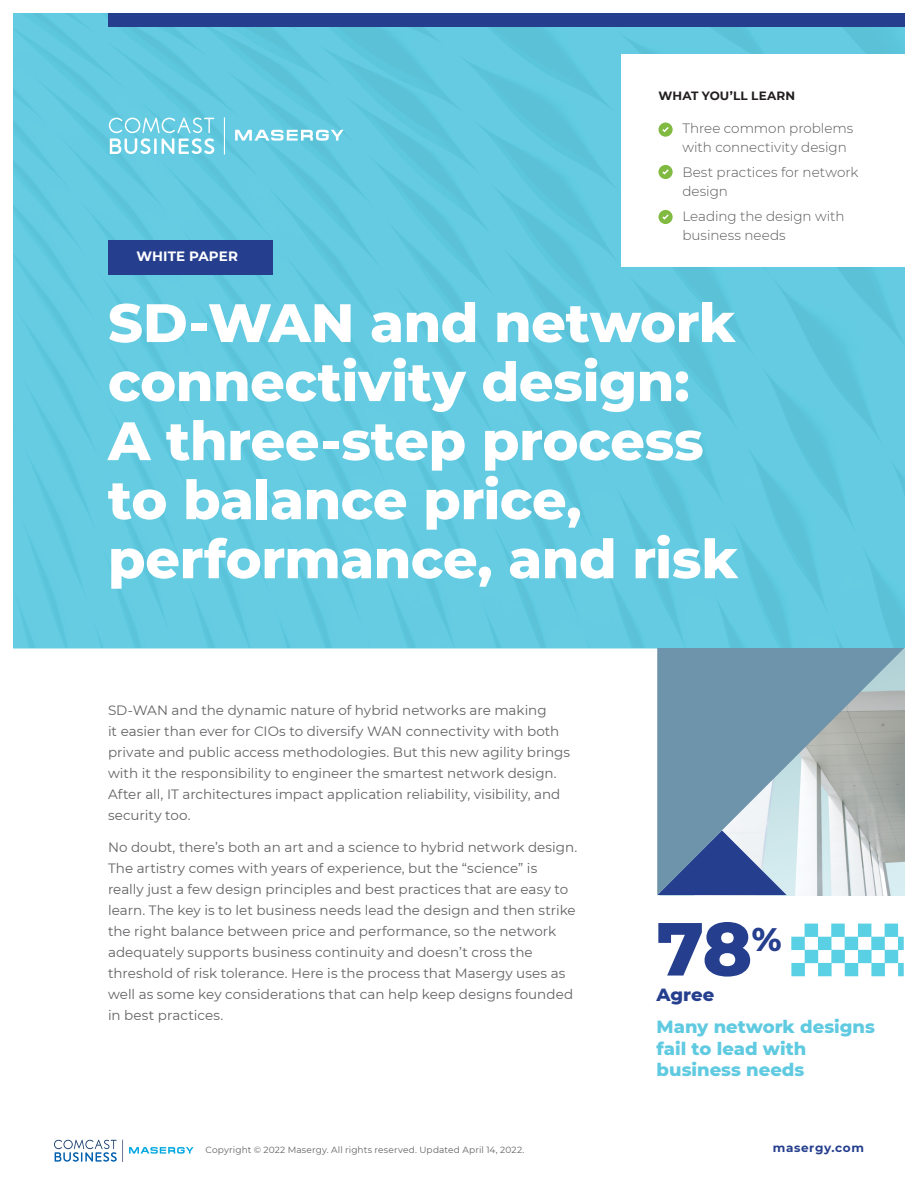
<style>
.page{position:relative;width:918px;height:1188px;background:#fff}
.page>*{position:absolute;margin:0;border:0;box-sizing:border-box;transform-origin:0 0}
.t1{font:800 75px "Montserrat";color:#253f8e}
.t2{font:800 54px/59.1px "Montserrat";letter-spacing:-.005em;color:#fff}
.t3{font:800 33.3px "Montserrat";color:#253f8e}
.t4{font:800 18px/21.6px "Montserrat";color:#60cae1}
.t5{font:800 18px "Montserrat";color:#253f8e}
.Body_paragraph{font:13.5px/21px "Montserrat";color:#636366}
.t6{font:300 13.5px/18.6px "Montserrat";color:#57585a}
.t7{font:700 13.5px "Montserrat";letter-spacing:.01em;color:#fff}
.t8{font:700 12px "Montserrat";letter-spacing:.01em;color:#231f20}
.t9{font:700 12px "Montserrat";letter-spacing:.05em;color:#253f8e}
.t10{font:9px "Montserrat";letter-spacing:.015em;color:#636366}
</style>
<div class="page">
<svg style="left:54px;top:1139px;width:69px;height:23px"></svg>
<svg style="left:129px;top:1147px;width:65px;height:7px"></svg>
<div style="left:13px;top:13px;width:892px;height:635px;background:#60cae1;border:1px solid #60cae1"></div>
<div style="left:621px;top:54px;width:293px;height:213px;background:#fff"></div>
<svg style="left:658px;top:123px;width:15px;height:14px"></svg>
<svg style="left:661px;top:125px;width:9px;height:8px"></svg>
<svg style="left:658px;top:165px;width:15px;height:14px"></svg>
<svg style="left:661px;top:168px;width:9px;height:8px"></svg>
<div style="left:108px;top:14px;width:796px;height:13px;background:#253f8e"></div>
<div style="left:108px;top:240px;width:164px;height:34px;background:#253f8e"></div>
<svg style="left:658px;top:210px;width:15px;height:14px"></svg>
<svg style="left:661px;top:213px;width:9px;height:8px"></svg>
<svg style="left:791px;top:924px;width:113px;height:52px"></svg>
<svg style="left:657px;top:648px;width:247px;height:247px;background:#8fa7b8"></svg>
<svg style="left:108px;top:117px;width:106px;height:37px"></svg>
<hr style="left:224px;top:117px;width:1px;height:38px;background:#fff">
<svg style="left:235px;top:130px;width:109px;height:11px"></svg>
<p class="t7" style="left:136px;top:247px;width:103px">WHITE PAPER</p>
<p class="t8" style="left:658px;top:87px;width:138px">WHAT YOU’LL LEARN</p>
<p class="t6" style="left:682px;top:119px;width:173px">Three common problems with connectivity design</p>
<p class="t6" style="left:682px;top:163px;width:178px">Best practices for network design</p>
<p class="t6" style="left:682px;top:206px;width:164px">Leading the design with business needs</p>
<p class="t2" style="left:108px;top:290px;width:632px">SD-WAN and network connectivity design:<br>A three-step process to balance price, performance, and risk</p>
<p class="Body_paragraph" style="left:108px;top:699px;width:464px">SD-WAN and the dynamic nature of hybrid networks are making<br>it easier than ever for CIOs to diversify WAN connectivity with both private and public access methodologies. But this new agility brings with it the responsibility to engineer the smartest network design.<br>After all, IT architectures impact application reliability, visibility, and security too.</p>
<p class="Body_paragraph" style="left:108px;top:836px;width:471px">No doubt, there’s both an art and a science to hybrid network design.<br>The artistry comes with years of experience, but the “science” is<br>really just a few design principles and best practices that are easy to learn. The key is to let business needs lead the design and then strike the right balance between price and performance, so the network adequately supports business continuity and doesn’t cross the threshold of risk tolerance. Here is the process that Masergy uses as well as some key considerations that can help keep designs founded in best practices.</p>
<p class="t1" style="left:657px;top:894px;width:97px">78</p>
<p class="t3" style="left:752px;top:914px;width:31px">%</p>
<p class="t5" style="left:657px;top:981px;width:59px">Agree</p>
<p class="t4" style="left:657px;top:1015px;width:220px">Many network designs fail to lead with business needs</p>
<p class="t10" style="left:206px;top:1144px;width:320px">Copyright © 2022 Masergy. All rights reserved. Updated April 14, 2022.</p>
<p class="t9" style="left:773px;top:1139px;width:93px">masergy.com</p>
</div>
